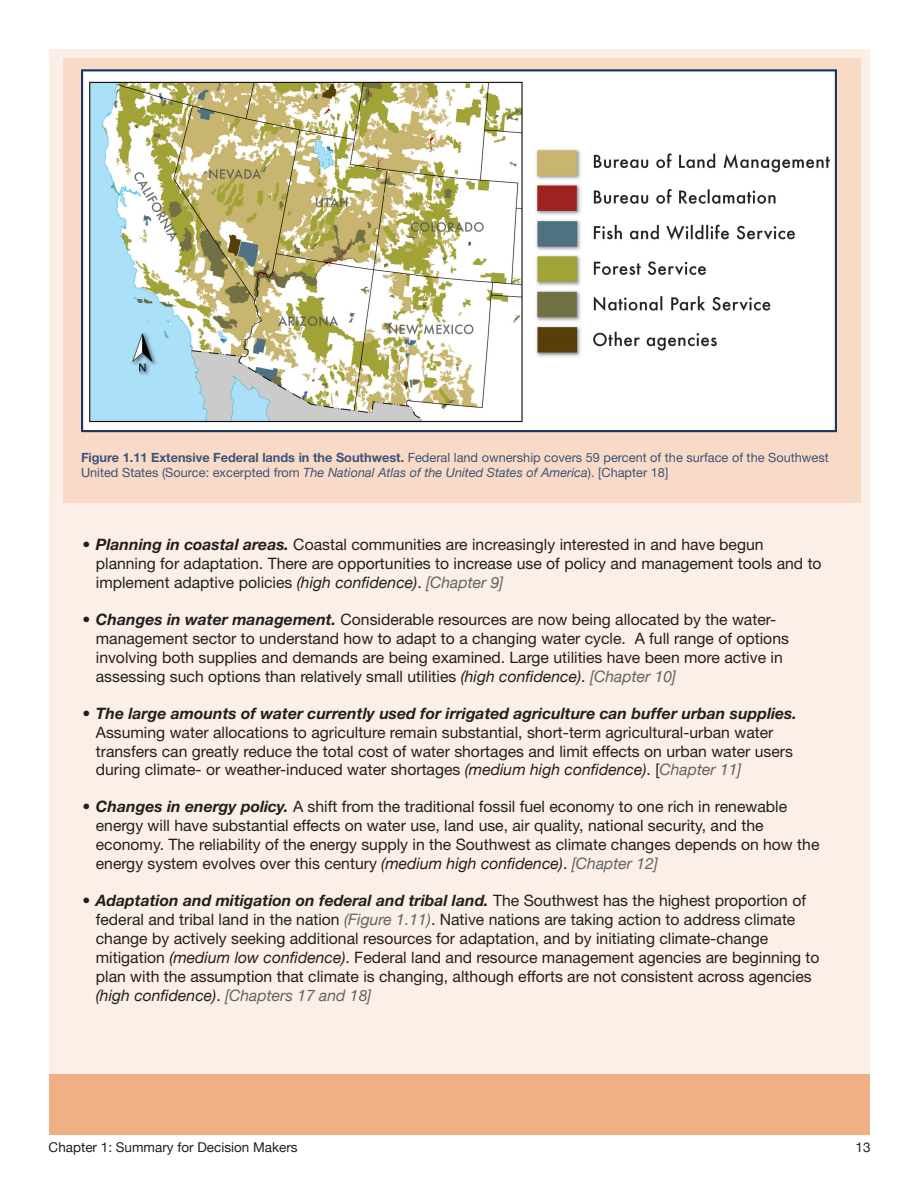
<style>
.page{position:relative;width:918px;height:1188px;background:#fff}
.page>*{position:absolute;margin:0;border:0;box-sizing:border-box;transform-origin:0 0}
.Bullets{font:15.75px/18.9px "Helvetica Neue";color:#231f20}
.t1{font:13.5px "Helvetica Neue";color:#231f20}
.Figures__Tables_Text{font:12.75px/15.3px "Helvetica Neue";color:#3d5479}
.s1{font-weight:700}
.s2{font-style:italic}
.s3{font-weight:700;font-style:italic}
.s4{font-style:italic;color:#636366}
</style>
<div class="page">
<div style="left:49px;top:1066px;width:820px;height:69px;background:#f0af85"></div>
<div style="left:49px;top:49px;width:820px;height:1025px;background:#fcefe7"></div>
<div style="left:64px;top:58px;width:797px;height:445px;background:#f8dac6"></div>
<img style="left:84px;top:72px;width:750px;height:357px">
<div style="left:81px;top:69px;width:756px;height:363px;border:2px solid #1b3661"></div>
<p class="Figures__Tables_Text" style="left:81px;top:449px;width:749px"><span class="s1">Figure 1.11 Extensive Federal lands in the Southwest.</span> Federal land ownership covers 59 percent of the surface of the Southwest<br>United States (Source: excerpted from <span class="s2">The National Atlas of the United States of America</span>). [Chapter 18]</p>
<p class="Bullets" style="left:96px;top:535px;width:727px;text-indent:-14px">• <span class="s3">Planning in coastal areas.</span> Coastal communities are increasingly interested in and have begun planning for adaptation. There are opportunities to increase use of policy and management tools and to implement adaptive policies <span class="s2">(high confidence)</span>. <span class="s4">[Chapter 9]</span></p>
<p class="Bullets" style="left:96px;top:610px;width:695px;text-indent:-14px">• <span class="s3">Changes in water management.</span> Considerable resources are now being allocated by the water&shy;management sector to understand how to adapt to a changing water cycle. A full range of options involving both supplies and demands are being examined. Large utilities have been more active in assessing such options than relatively small utilities <span class="s2">(high confidence)</span>. <span class="s4">[Chapter 10]</span></p>
<p class="Bullets" style="left:96px;top:703px;width:702px;text-indent:-14px">• <span class="s3">The large amounts of water currently used for irrigated agriculture can buffer urban supplies.<br></span>Assuming water allocations to agriculture remain substantial, short-term agricultural-urban water transfers can greatly reduce the total cost of water shortages and limit effects on urban water users during climate- or weather-induced water shortages <span class="s2">(medium high confidence)</span>. [<span class="s4">Chapter 11]</span></p>
<p class="Bullets" style="left:96px;top:797px;width:725px;text-indent:-14px">• <span class="s3">Changes in energy policy.</span> A shift from the traditional fossil fuel economy to one rich in renewable energy will have substantial effects on water use, land use, air quality, national security, and the economy. The reliability of the energy supply in the Southwest as climate changes depends on how the energy system evolves over this century <span class="s2">(medium high confidence)</span>. <span class="s4">[Chapter 12]</span></p>
<p class="Bullets" style="left:96px;top:891px;width:725px;text-indent:-14px">• <span class="s3">Adaptation and mitigation on federal and tribal land.</span> The Southwest has the highest proportion of federal and tribal land in the nation <span class="s4">(Figure 1.11)</span>. Native nations are taking action to address climate change by actively seeking additional resources for adaptation, and by initiating climate-change mitigation <span class="s2">(medium low confidence)</span>. Federal land and resource management agencies are beginning to plan with the assumption that climate is changing, although efforts are not consistent across agencies <span class="s2">(high confidence)</span>. <span class="s4">[Chapters 17 and 18]</span></p>
<p class="t1" style="left:49px;top:1138px;width:251px">Chapter 1: Summary for Decision Makers</p>
<p class="t1" style="left:856px;top:1138px;width:17px">13</p>
</div>
